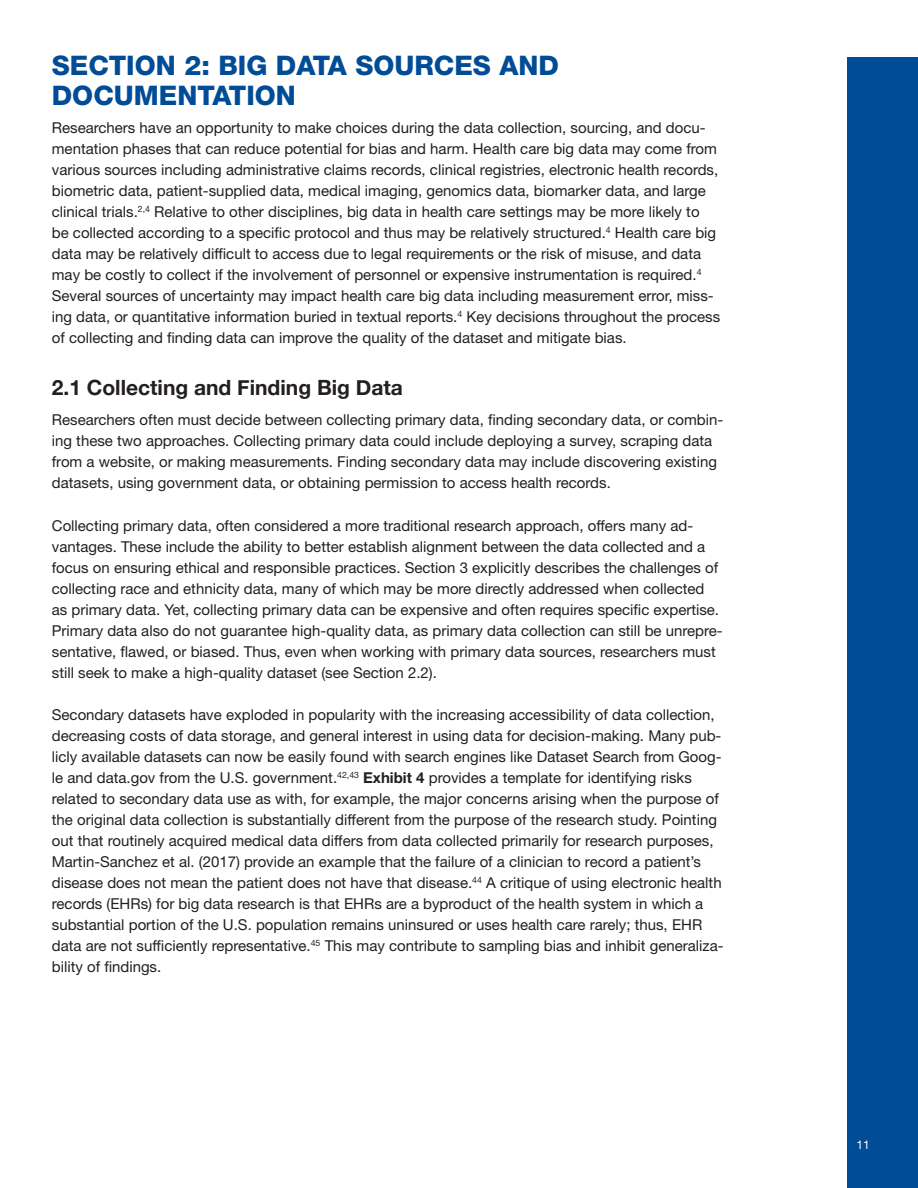
<style>
.page{position:relative;width:918px;height:1188px;background:#fff}
.page>*{position:absolute;margin:0;border:0;box-sizing:border-box;transform-origin:0 0}
.SUB1{font:800 27px/30px "Helvetica Neue LT Std";color:#004c97}
.SubSub_heading{font:700 21px "Helvetica Neue";color:#231f20}
.Body_Text{font:15px/21px "Helvetica Neue LT Std";color:#231f20}
.t1{font:12px "Helvetica Neue LT Std";color:#fff}
.s1{font-weight:700}
</style>
<div class="page">
<div style="left:847px;top:57px;width:71px;height:1131px;background:#004c97"></div>
<p class="SUB1" style="left:52px;top:51px;width:509px">SECTION 2: BIG DATA SOURCES AND<br>DOCUMENTATION</p>
<p class="Body_Text" style="left:52px;top:117px;width:670px">Researchers have an opportunity to make choices during the data collection, sourcing, and docu&shy;mentation phases that can reduce potential for bias and harm. Health care big data may come from various sources including administrative claims records, clinical registries, electronic health records, biometric data, patient-supplied data, medical imaging, genomics data, biomarker data, and large clinical trials.<sup>2,4</sup> Relative to other disciplines, big data in health care settings may be more likely to be collected according to a specific protocol and thus may be relatively structured.<sup>4</sup> Health care big data may be relatively difficult to access due to legal requirements or the risk of misuse, and data may be costly to collect if the involvement of personnel or expensive instrumentation is required.<sup>4<br></sup>Several sources of uncertainty may impact health care big data including measurement error, miss&shy;ing data, or quantitative information buried in textual reports.<sup>4</sup> Key decisions throughout the process of collecting and finding data can improve the quality of the dataset and mitigate bias.</p>
<p class="SubSub_heading" style="left:52px;top:371px;width:353px">2.1 Collecting and Finding Big Data</p>
<p class="Body_Text" style="left:52px;top:409px;width:673px">Researchers often must decide between collecting primary data, finding secondary data, or combin&shy;ing these two approaches. Collecting primary data could include deploying a survey, scraping data from a website, or making measurements. Finding secondary data may include discovering existing datasets, using government data, or obtaining permission to access health records.</p>
<p class="Body_Text" style="left:52px;top:515px;width:672px">Collecting primary data, often considered a more traditional research approach, offers many ad&shy;vantages. These include the ability to better establish alignment between the data collected and a focus on ensuring ethical and responsible practices. Section 3 explicitly describes the challenges of collecting race and ethnicity data, many of which may be more directly addressed when collected as primary data. Yet, collecting primary data can be expensive and often requires specific expertise.<br>Primary data also do not guarantee high-quality data, as primary data collection can still be unrepre&shy;sentative, flawed, or biased. Thus, even when working with primary data sources, researchers must still seek to make a high-quality dataset (see Section 2.2).</p>
<p class="Body_Text" style="left:52px;top:704px;width:673px">Secondary datasets have exploded in popularity with the increasing accessibility of data collection, decreasing costs of data storage, and general interest in using data for decision-making. Many pub&shy;licly available datasets can now be easily found with search engines like Dataset Search from Goog&shy;le and data.gov from the U.S. government.<sup>42,43</sup> <span class="s1">Exhibit 4</span> provides a template for identifying risks related to secondary data use as with, for example, the major concerns arising when the purpose of the original data collection is substantially different from the purpose of the research study. Pointing out that routinely acquired medical data differs from data collected primarily for research purposes, Martin-Sanchez et al. (2017) provide an example that the failure of a clinician to record a patient’s disease does not mean the patient does not have that disease.<sup>44</sup> A critique of using electronic health records (EHRs) for big data research is that EHRs are a byproduct of the health system in which a substantial portion of the U.S. population remains uninsured or uses health care rarely; thus, EHR data are not sufficiently representative.<sup>45</sup> This may contribute to sampling bias and inhibit generaliza&shy;bility of findings.</p>
<p class="t1" style="left:856px;top:1138px;width:15px">11</p>
</div>
